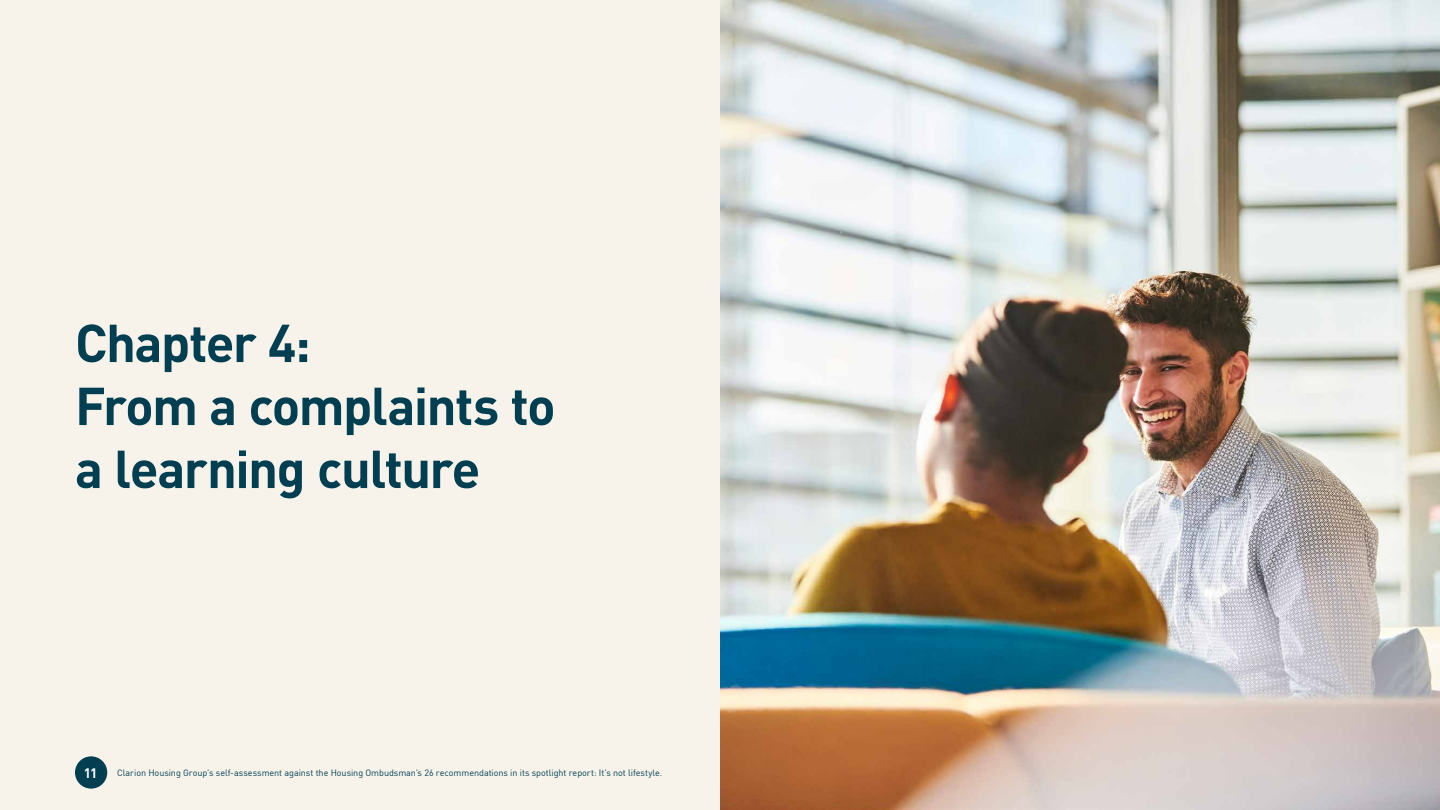
<style>
.page{position:relative;width:1440px;height:810px;background:#f7f3eb}
.page>*{position:absolute;margin:0;border:0;box-sizing:border-box;transform-origin:0 0}
.t1{font:700 52.5px/63px "DINOT";letter-spacing:-.03em;color:#003e51}
.t2{font:700 13.5px "DINOT";color:#fff}
.t3{font:9px "DINOT";letter-spacing:-.005em;color:#003e51}
</style>
<div class="page">
<div style="left:75px;top:756px;width:32px;height:33px;background:#003e51;border-radius:50%"></div>
<img style="left:720px;top:0;width:720px;height:810px">
<h1 class="t1" style="left:75px;top:307px;width:482px">Chapter 4:<br>From a complaints to a learning culture</h1>
<h2 class="t2" style="left:84px;top:762px;width:15px">11</h2>
<p class="t3" style="left:117px;top:766px;width:547px">Clarion Housing Group’s self-assessment against the Housing Ombudsman’s 26 recommendations in its spotlight report: It’s not lifestyle.</p>
</div>
